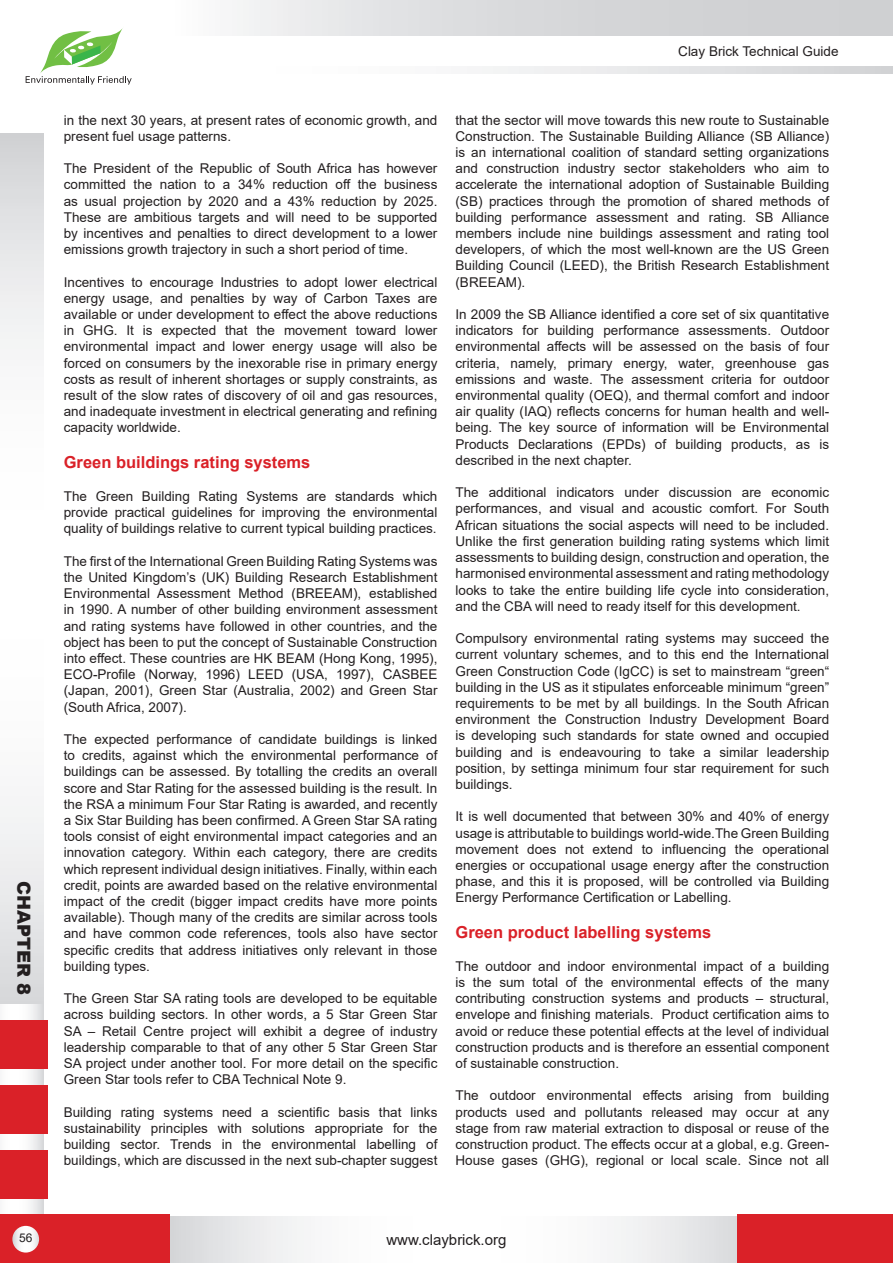
<style>
.page{position:relative;width:893px;height:1263px;background:#fff}
.page>*{position:absolute;margin:0;border:0;box-sizing:border-box;transform-origin:0 0}
.t1{font:900 18px "Arial";color:#231f20}
.Heading{font:700 16.5px "Arial";color:#da2128}
.t2{font:15px "Arial";color:#231f20}
.Body{font:13.5px/16.2px "Arial";color:#231f20;text-align:justify}
.t3{font:12px "Arial";color:#231f20}
</style>
<div class="page">
<svg style="left:0;top:1003px;width:43px;height:211px"></svg>
<div style="left:169px;top:0;width:724px;height:36px;background:linear-gradient(to right,#f3f4f5,#c7c8ca)"></div>
<svg style="left:0;top:134px;width:43px;height:869px"></svg>
<div style="left:0;top:1020px;width:48px;height:49px;background:#da2128"></div>
<div style="left:0;top:1085px;width:48px;height:48px;background:#da2128"></div>
<div style="left:0;top:1150px;width:48px;height:48px;background:#da2128"></div>
<svg style="left:170px;top:1216px;width:567px;height:47px"></svg>
<div style="left:0;top:1214px;width:170px;height:49px;background:#da2128"></div>
<div style="left:737px;top:1214px;width:156px;height:49px;background:#da2128"></div>
<svg style="left:12px;top:1226px;width:27px;height:26px"></svg>
<svg style="left:482px;top:66px;width:411px;height:8px"></svg>
<svg style="left:26px;top:28px;width:106px;height:57px"></svg>
<h1 class="t1" style="left:37px;top:881px;width:115px;rotate:90deg">CHAPTER 8</h1>
<p class="Body" style="left:678px;top:43px;width:162px">Clay Brick Technical Guide</p>
<p class="Body" style="left:64px;top:112px;width:375px">in the next 30 years, at present rates of economic growth, and present fuel usage patterns.</p>
<p class="Body" style="left:64px;top:160px;width:375px">The President of the Republic of South Africa has however committed the nation to a 34% reduction off the business as usual projection by 2020 and a 43% reduction by 2025.<br>These are ambitious targets and will need to be supported by incentives and penalties to direct development to a lower emissions growth trajectory in such a short period of time.</p>
<p class="Body" style="left:64px;top:274px;width:375px">Incentives to encourage Industries to adopt lower electrical energy usage, and penalties by way of Carbon Taxes are available or under development to effect the above reductions in GHG. It is expected that the movement toward lower environmental impact and lower energy usage will also be forced on consumers by the inexorable rise in primary energy costs as result of inherent shortages or supply constraints, as result of the slow rates of discovery of oil and gas resources, and inadequate investment in electrical generating and refining capacity worldwide.</p>
<p class="Heading" style="left:64px;top:451px;width:248px">Green buildings rating systems</p>
<p class="Body" style="left:64px;top:488px;width:375px">The Green Building Rating Systems are standards which provide practical guidelines for improving the environmental quality of buildings relative to current typical building practices.</p>
<p class="Body" style="left:64px;top:553px;width:375px">The first of the International Green Building Rating Systems was the United Kingdom’s (UK) Building Research Establishment Environmental Assessment Method (BREEAM), established in 1990. A number of other building environment assessment and rating systems have followed in other countries, and the object has been to put the concept of Sustainable Construction into effect. These countries are HK BEAM (Hong Kong, 1995), ECO-Profile (Norway, 1996) LEED (USA, 1997), CASBEE (Japan, 2001), Green Star (Australia, 2002) and Green Star (South Africa, 2007).</p>
<p class="Body" style="left:64px;top:731px;width:375px">The expected performance of candidate buildings is linked to credits, against which the environmental performance of buildings can be assessed. By totalling the credits an overall score and Star Rating for the assessed building is the result. In the RSA a minimum Four Star Rating is awarded, and recently a Six Star Building has been confirmed. A Green Star SA rating tools consist of eight environmental impact categories and an innovation category. Within each category, there are credits which represent individual design initiatives. Finally, within each credit, points are awarded based on the relative environmental impact of the credit (bigger impact credits have more points available). Though many of the credits are similar across tools and have common code references, tools also have sector specific credits that address initiatives only relevant in those building types.</p>
<p class="Body" style="left:64px;top:990px;width:375px">The Green Star SA rating tools are developed to be equitable across building sectors. In other words, a 5 Star Green Star SA – Retail Centre project will exhibit a degree of industry leadership comparable to that of any other 5 Star Green Star SA project under another tool. For more detail on the specific Green Star tools refer to CBA Technical Note 9.</p>
<p class="Body" style="left:64px;top:1104px;width:375px">Building rating systems need a scientific basis that links sustainability principles with solutions appropriate for the building sector. Trends in the environmental labelling of buildings, which are discussed in the next sub-chapter suggest</p>
<p class="Body" style="left:455px;top:112px;width:375px">that the sector will move towards this new route to Sustainable Construction. The Sustainable Building Alliance (SB Alliance) is an international coalition of standard setting organizations and construction industry sector stakeholders who aim to accelerate the international adoption of Sustainable Building (SB) practices through the promotion of shared methods of building performance assessment and rating. SB Alliance members include nine buildings assessment and rating tool developers, of which the most well-known are the US Green Building Council (LEED), the British Research Establishment (BREEAM).</p>
<p class="Body" style="left:455px;top:306px;width:375px">In 2009 the SB Alliance identified a core set of six quantitative indicators for building performance assessments. Outdoor environmental affects will be assessed on the basis of four criteria, namely, primary energy, water, greenhouse gas emissions and waste. The assessment criteria for outdoor environmental quality (OEQ), and thermal comfort and indoor air quality (IAQ) reflects concerns for human health and well&shy;being. The key source of information will be Environmental Products Declarations (EPDs) of building products, as is described in the next chapter.</p>
<p class="Body" style="left:455px;top:484px;width:375px">The additional indicators under discussion are economic performances, and visual and acoustic comfort. For South African situations the social aspects will need to be included.<br>Unlike the first generation building rating systems which limit assessments to building design, construction and operation, the harmonised environmental assessment and rating methodology looks to take the entire building life cycle into consideration, and the CBA will need to ready itself for this development.</p>
<p class="Body" style="left:455px;top:630px;width:375px">Compulsory environmental rating systems may succeed the current voluntary schemes, and to this end the International Green Construction Code (IgCC) is set to mainstream “green“ building in the US as it stipulates enforceable minimum “green” requirements to be met by all buildings. In the South African environment the Construction Industry Development Board is developing such standards for state owned and occupied building and is endeavouring to take a similar leadership position, by settinga minimum four star requirement for such buildings.</p>
<p class="Body" style="left:455px;top:808px;width:375px">It is well documented that between 30% and 40% of energy usage is attributable to buildings world-wide.The Green Building movement does not extend to influencing the operational energies or occupational usage energy after the construction phase, and this it is proposed, will be controlled via Building Energy Performance Certification or Labelling.</p>
<p class="Heading" style="left:455px;top:921px;width:257px">Green product labelling systems</p>
<p class="Body" style="left:455px;top:958px;width:375px">The outdoor and indoor environmental impact of a building is the sum total of the environmental effects of the many contributing construction systems and products – structural, envelope and finishing materials. Product certification aims to avoid or reduce these potential effects at the level of individual construction products and is therefore an essential component of sustainable construction.</p>
<p class="Body" style="left:455px;top:1087px;width:375px">The outdoor environmental effects arising from building products used and pollutants released may occur at any stage from raw material extraction to disposal or reuse of the construction product. The effects occur at a global, e.g. Green-House gases (GHG), regional or local scale. Since not all</p>
<p class="t3" style="left:19px;top:1230px;width:15px">56</p>
<p class="t2" style="left:386px;top:1229px;width:122px">www.claybrick.org</p>
</div>
